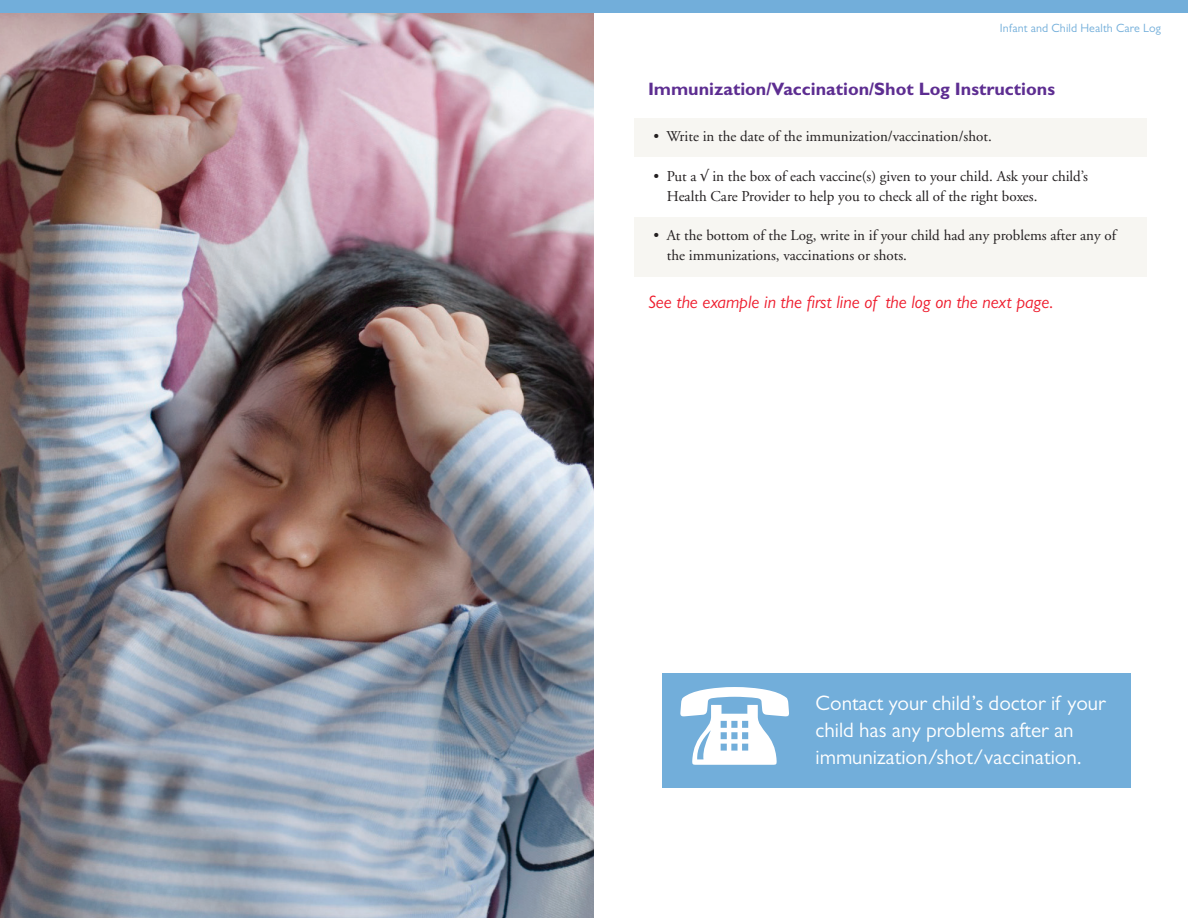
<style>
.page{position:relative;width:1188px;height:918px;background:#fff}
.page>*{position:absolute;margin:0;border:0;box-sizing:border-box;transform-origin:0 0}
.Body_text{font:21px/27px "Gill Sans";color:#fff}
.Body_text-2{font:italic 18px "Gill Sans";color:#ee1b2c}
.Body_text-3{font:700 18px "Gill Sans";color:#5d2d91}
.Body_text-4{font:15px/19.5px "Adobe Garamond";color:#231f20}
.t1{font:12px "Gill Sans";letter-spacing:.01em;color:#72aeda}
</style>
<div class="page">
<div style="left:634px;top:217px;width:514px;height:59px;background:#f7f6f2"></div>
<div style="left:634px;top:118px;width:514px;height:39px;background:#f7f6f2"></div>
<img style="left:0;top:13px;width:594px;height:905px">
<div style="left:0;top:0;width:1188px;height:13px;background:#72aeda"></div>
<div style="left:662px;top:673px;width:468px;height:114px;background:#72aeda"></div>
<svg style="left:680px;top:687px;width:109px;height:78px"></svg>
<p class="t1" style="left:1000px;top:21px;width:163px">Infant and Child Health Care Log</p>
<p class="Body_text-3" style="left:648px;top:78px;width:409px">Immunization/Vaccination/Shot Log Instructions</p>
<p class="Body_text-4" style="left:653px;top:127px;width:340px">• Write in the date of the immunization/vaccination/shot.</p>
<p class="Body_text-4" style="left:667px;top:167px;width:423px;text-indent:-14px">• Put a √ in the box of each vaccine(s) given to your child. Ask your child’s<br>Health Care Provider to help you to check all of the right boxes.</p>
<p class="Body_text-4" style="left:667px;top:226px;width:451px;text-indent:-14px">• At the bottom of the Log, write in if your child had any problems after any of the immunizations, vaccinations or shots.</p>
<p class="Body_text-2" style="left:648px;top:291px;width:407px">See the example in the first line of the log on the next page.</p>
<p class="Body_text" style="left:816px;top:689px;width:292px">Contact your child’s doctor if your child has any problems after an immunization/shot/vaccination.</p>
</div>
